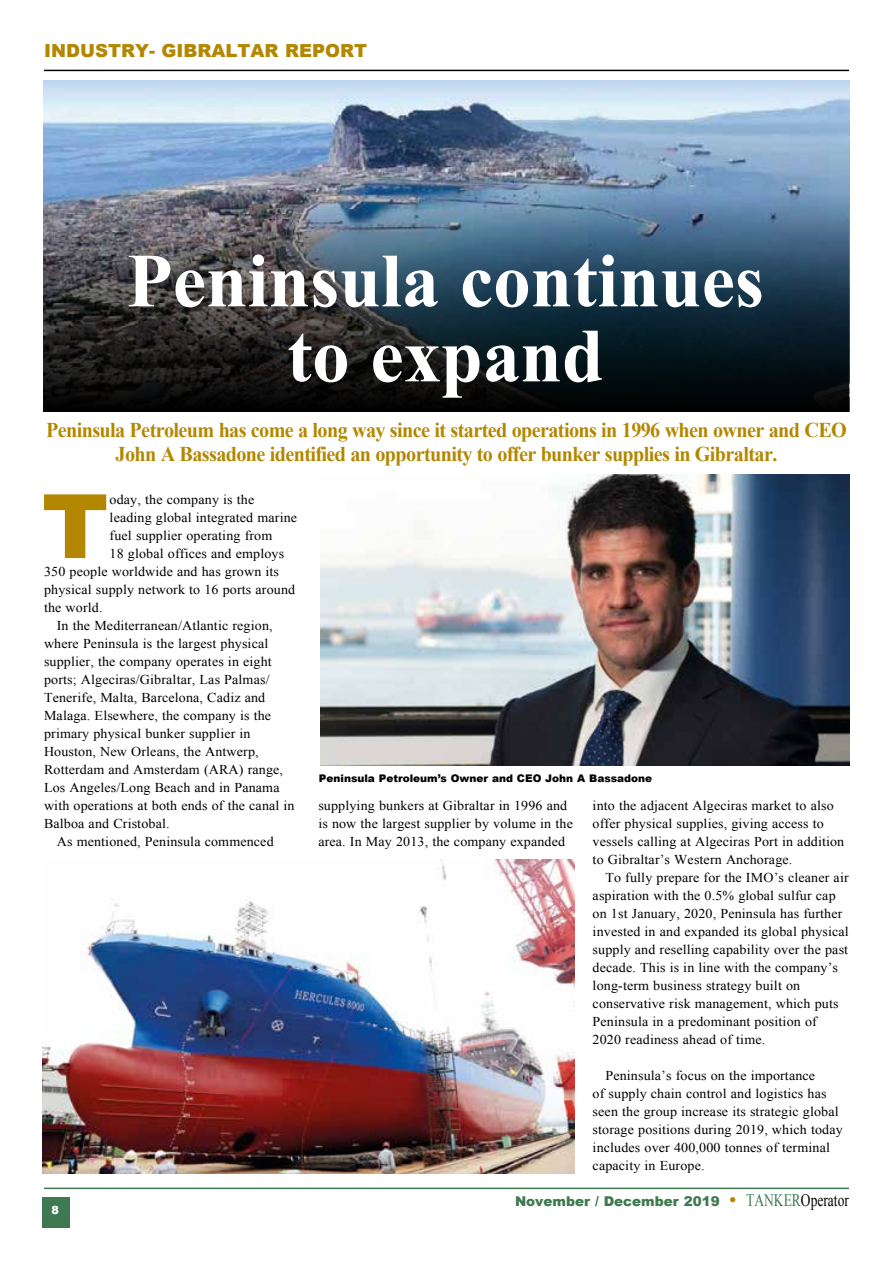
<style>
.page{position:relative;width:893px;height:1263px;background:#fff}
.page>*{position:absolute;margin:0;border:0;box-sizing:border-box;transform-origin:0 0}
.t1{font:900 88.95px "Arial";color:#b38700;scale:1.04 1}
.t2{font:700 76.5px/75px "Times New Roman";color:#fff;text-align:center}
.t3{font:700 21px/24px "Times New Roman";letter-spacing:-.03em;color:#b38700;text-align:center;scale:.96 1}
.t4{font:900 18px "Arial";color:#b38700}
.t5{font:13.5px/18px "Times New Roman";letter-spacing:.01em;color:#000;scale:1.04 1}
.t6{font:900 13.5px "Arial";color:#3e7951}
.t7{font:900 11.25px "Arial";color:#fff}
.t8{font:900 10.5px "Arial";color:#000}
.s1{font-family:"Times New Roman";font-weight:400;font-size:17.55px}
.s2{font-family:"Times New Roman";font-weight:400;font-size:17.55px;color:#000}
</style>
<div class="page">
<hr style="left:44px;top:1187px;width:805px;height:2px;background:#3e7951">
<div style="left:43px;top:1197px;width:27px;height:30px;background:#3e7951"></div>
<hr style="left:44px;top:70px;width:805px;height:1px;background:#000">
<img style="left:44px;top:81px;width:805px;height:114px">
<svg style="left:44px;top:195px;width:805px;height:217px;background:#2e3c48"></svg>
<img style="left:43px;top:859px;width:531px;height:315px">
<img style="left:320px;top:474px;width:529px;height:292px">
<h3 class="t4" style="left:44px;top:37px;width:325px">INDUSTRY- GIBRALTAR REPORT</h3>
<h2 class="t2" style="left:127px;top:241px;width:639px">Peninsula continues to expand</h2>
<h3 class="t3" style="left:46px;top:417px;width:836px">Peninsula Petroleum has come a long way since it started operations in 1996 when owner and CEO<br>John A Bassadone identified an opportunity to offer bunker supplies in Gibraltar.</h3>
<h1 class="t1" style="left:42px;top:462px;width:66px">T</h1>
<p class="t5" style="left:110px;top:490px;width:141px">oday, the company is the</p>
<p class="t5" style="left:110px;top:508px;width:182px">leading global integrated marine</p>
<p class="t5" style="left:110px;top:526px;width:158px">fuel supplier operating from</p>
<p class="t5" style="left:110px;top:544px;width:169px">18 global offices and employs</p>
<p class="t5" style="left:44px;top:562px;width:227px">350 people worldwide and has grown its</p>
<p class="t5" style="left:44px;top:580px;width:243px">physical supply network to 16 ports around</p>
<p class="t5" style="left:44px;top:598px;width:58px">the world.</p>
<p class="t5" style="left:57px;top:616px;width:209px">In the Mediterranean/Atlantic region,</p>
<p class="t5" style="left:44px;top:634px;width:217px">where Peninsula is the largest physical</p>
<p class="t5" style="left:44px;top:652px;width:221px">supplier, the company operates in eight</p>
<p class="t5" style="left:44px;top:670px;width:218px">ports; Algeciras/Gibraltar, Las Palmas/</p>
<p class="t5" style="left:44px;top:688px;width:214px">Tenerife, Malta, Barcelona, Cadiz and</p>
<p class="t5" style="left:44px;top:706px;width:220px">Malaga. Elsewhere, the company is the</p>
<p class="t5" style="left:44px;top:724px;width:200px">primary physical bunker supplier in</p>
<p class="t5" style="left:44px;top:742px;width:208px">Houston, New Orleans, the Antwerp,</p>
<p class="t5" style="left:44px;top:760px;width:231px">Rotterdam and Amsterdam (ARA) range,</p>
<p class="t5" style="left:44px;top:778px;width:228px">Los Angeles/Long Beach and in Panama</p>
<p class="t5" style="left:44px;top:796px;width:242px">with operations at both ends of the canal in</p>
<p class="t5" style="left:44px;top:814px;width:122px">Balboa and Cristobal.</p>
<p class="t5" style="left:57px;top:832px;width:210px">As mentioned, Peninsula commenced</p>
<p class="t7" style="left:51px;top:1202px;width:9px">8</p>
<p class="t8" style="left:319px;top:770px;width:335px">Peninsula Petroleum’s Owner and CEO John A Bassadone</p>
<p class="t5" style="left:318px;top:796px;width:246px">supplying bunkers at Gibraltar in 1996 and is now the largest supplier by volume in the area. In May 2013, the company expanded</p>
<p class="t5" style="left:593px;top:796px;width:243px">into the adjacent Algeciras market to also offer physical supplies, giving access to vessels calling at Algeciras Port in addition to Gibraltar’s Western Anchorage.</p>
<p class="t5" style="left:593px;top:868px;width:248px;text-indent:13px">To fully prepare for the IMO’s cleaner air aspiration with the 0.5% global sulfur cap on 1st January, 2020, Peninsula has further invested in and expanded its global physical supply and reselling capability over the past decade. This is in line with the company’s long-term business strategy built on conservative risk management, which puts Peninsula in a predominant position of<br>2020 readiness ahead of time.</p>
<p class="t5" style="left:593px;top:1066px;width:242px;text-indent:13px">Peninsula’s focus on the importance<br>of supply chain control and logistics has seen the group increase its strategic global storage positions during 2019, which today includes over 400,000 tonnes of terminal capacity in Europe.</p>
<p class="t6" style="left:515px;top:1191px;width:335px">November / December 2019 <sup>●</sup> <span class="s1">TANKER</span><span class="s2">Operator</span></p>
</div>
